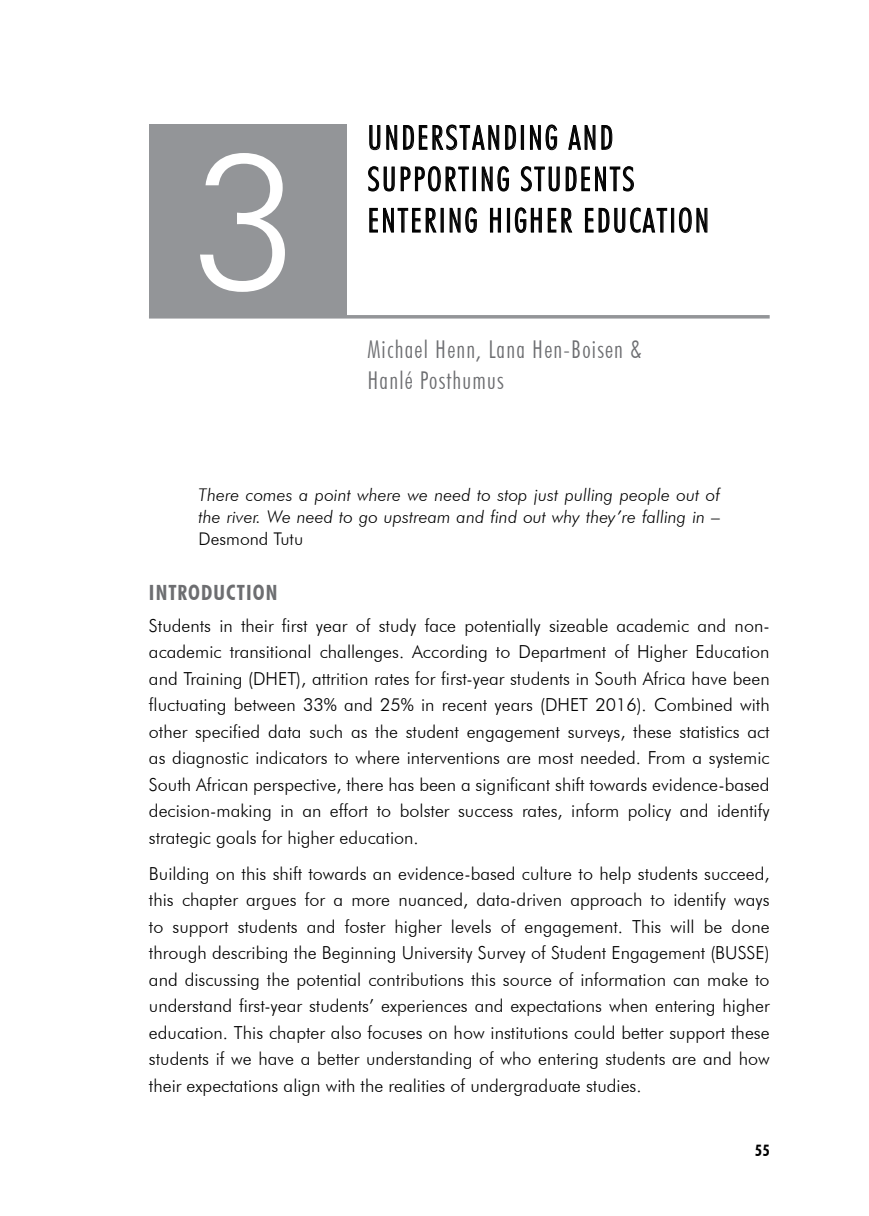
<style>
.page{position:relative;width:869px;height:1216px;background:#fff}
.page>*{position:absolute;margin:0;border:0;box-sizing:border-box;transform-origin:0 0}
.t1{font:300 187.25px "Futura BT";color:#fff}
.Chapter_1{font:300 condensed 33.25px/41.3px "Futura BT";letter-spacing:.065em;color:#000}
.Chapter_author{font:300 condensed 24.5px/30.8px "Futura BT";letter-spacing:.05em;color:#6d6e71}
.KOP_1{font:700 condensed 21px "Futura BT";letter-spacing:.05em;color:#6d6e71}
.t2{font:300 17.85px/26.4px "Futura BT";color:#000;text-align:justify}
.quote{font:italic 300 17.5px/22.1px "Futura BT";color:#000;text-align:justify}
.t3{font:700 condensed 15.75px "Futura BT";color:#000}
.s1{font-style:normal}
</style>
<div class="page">
<div style="left:149px;top:124px;width:197px;height:191px;background:#939598"></div>
<hr style="left:149px;top:315px;width:620px;height:3px;background:#939598">
<svg style="left:369px;top:125px;width:11px;height:25px"></svg>
<svg style="left:386px;top:124px;width:130px;height:26px"></svg>
<div style="left:521px;top:126px;width:2px;height:23px;border:1px solid #000"></div>
<svg style="left:530px;top:124px;width:27px;height:26px"></svg>
<svg style="left:568px;top:125px;width:44px;height:25px"></svg>
<svg style="left:368px;top:166px;width:101px;height:26px"></svg>
<svg style="left:481px;top:166px;width:28px;height:26px"></svg>
<svg style="left:520px;top:166px;width:114px;height:26px"></svg>
<svg style="left:369px;top:207px;width:67px;height:26px"></svg>
<svg style="left:449px;top:207px;width:28px;height:26px"></svg>
<svg style="left:490px;top:207px;width:11px;height:26px"></svg>
<div style="left:507px;top:208px;width:2px;height:24px;border:1px solid #000"></div>
<svg style="left:514px;top:207px;width:58px;height:26px"></svg>
<svg style="left:584px;top:207px;width:83px;height:26px"></svg>
<div style="left:671px;top:208px;width:2px;height:24px;border:1px solid #000"></div>
<svg style="left:679px;top:207px;width:28px;height:26px"></svg>
<p class="t1" style="left:191px;top:108px;width:109px">3</p>
<p class="Chapter_1" style="left:367px;top:117px;width:343px">UNDERSTANDING AND<br>SUPPORTING STUDENTS<br>ENTERING HIGHER EDUCATION</p>
<p class="Chapter_author" style="left:367px;top:334px;width:275px">Michael Henn, Lana Hen-Boisen &amp;<br>Hanlé Posthumus</p>
<p class="quote" style="left:198px;top:483px;width:522px">There comes a point where we need to stop just pulling people out of the river. We need to go upstream and find out why they’re falling in <span class="s1">– Desmond Tutu</span></p>
<p class="KOP_1" style="left:149px;top:580px;width:130px">INTRODUCTION</p>
<p class="t2" style="left:149px;top:612px;width:622px">Students in their first year of study face potentially sizeable academic and non&shy;academic transitional challenges. According to Department of Higher Education and Training (DHET), attrition rates for first-year students in South Africa have been fluctuating between 33% and 25% in recent years (DHET 2016). Combined with other specified data such as the student engagement surveys, these statistics act as diagnostic indicators to where interventions are most needed. From a systemic South African perspective, there has been a significant shift towards evidence-based decision-making in an effort to bolster success rates, inform policy and identify strategic goals for higher education.</p>
<p class="t2" style="left:149px;top:860px;width:622px">Building on this shift towards an evidence-based culture to help students succeed, this chapter argues for a more nuanced, data-driven approach to identify ways to support students and foster higher levels of engagement. This will be done through describing the Beginning University Survey of Student Engagement (BUSSE) and discussing the potential contributions this source of information can make to understand first-year students’ experiences and expectations when entering higher education. This chapter also focuses on how institutions could better support these students if we have a better understanding of who entering students are and how their expectations align with the realities of undergraduate studies.</p>
<p class="t3" style="left:754px;top:1141px;width:16px">55</p>
</div>
